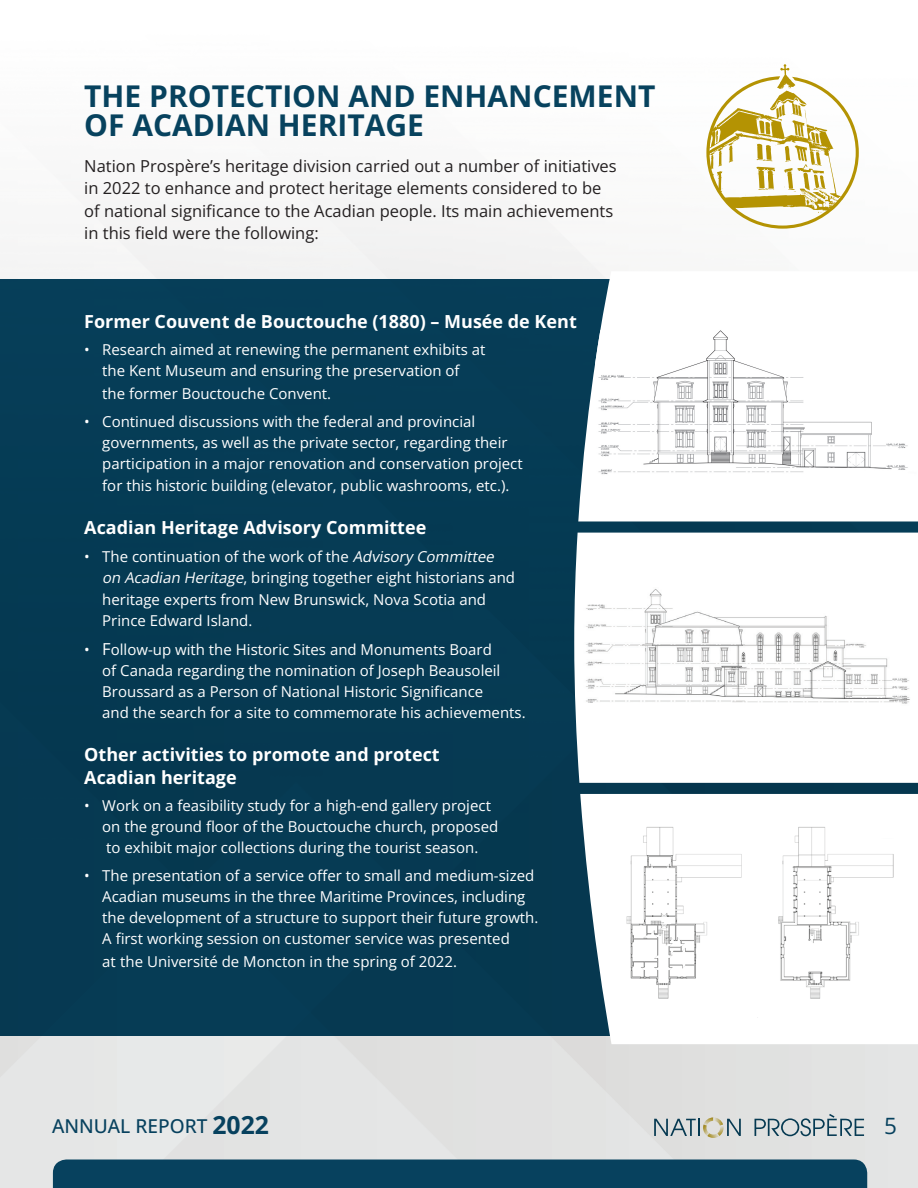
<style>
.page{position:relative;width:918px;height:1188px;background:#fff}
.page>*{position:absolute;margin:0;border:0;box-sizing:border-box;transform-origin:0 0}
.t1{font:700 30px/28.5px "Open Sans";color:#07425e}
.t2{font:22.5px "Open Sans";color:#07415e}
.t3{font:500 19.2px "Open Sans";color:#07415e}
.t4{font:700 18px/22.5px "Open Sans";color:#fff}
.t5{font:16.5px/22.5px "Open Sans";color:#231f20}
.t6{font:15px/21px "Open Sans";color:#fff}
.s1{font-style:italic}
.s2{font-size:16.5px}
.s3{font-weight:700;font-size:24.75px}
</style>
<div class="page">
<svg style="left:755px;top:1114px;width:109px;height:22px;background:#adbabf"></svg>
<svg style="left:654px;top:1117px;width:87px;height:21px;background:#b4bcba"></svg>
<div style="left:53px;top:1160px;width:814px;height:28px;background:#07415e"></div>
<div style="left:0;top:279px;width:918px;height:757px;background:#063a53"></div>
<svg style="left:706px;top:64px;width:153px;height:165px"></svg>
<svg style="left:578px;top:271px;width:340px;height:250px;fill:#fff"></svg>
<img style="left:595px;top:330px;width:321px;height:154px">
<div style="left:574px;top:533px;width:344px;height:250px;background:#fff"></div>
<img style="left:578px;top:588px;width:333px;height:120px">
<svg style="left:580px;top:794px;width:338px;height:250px;fill:#fff"></svg>
<img style="left:610px;top:803px;width:292px;height:215px">
<h1 class="t1" style="left:84px;top:81px;width:568px">Th e protection and enhancement of Acadian h eritag e</h1>
<p class="t5" style="left:84px;top:154px;width:534px">Nation Prospère’s heritage division carried out a number of initiatives in 2022 to enhance and protect heritage elements considered to be of national significance to the Acadian people. Its main achievements in this field were the following:</p>
<p class="t4" style="left:84px;top:309px;width:494px">Former Couvent de Bouctouche (1880) – M usée de Kent</p>
<p class="t6" style="left:84px;top:339px;width:403px;text-align:center">• Research aimed at renewing the permanent exhibits at the Kent Museum and ensuring the preservation of</p>
<p class="t6" style="left:102px;top:382px;width:230px">the former Bouctouche Convent.</p>
<p class="t6" style="left:102px;top:410px;width:422px;text-indent:-18px">• Continued discussions with the federal and provincial governments, as well as the private sector, regarding their participation in a major renovation and conservation project</p>
<p class="t6" style="left:102px;top:475px;width:409px">for this historic building (elevator, public washrooms, etc.).</p>
<p class="t4" style="left:84px;top:516px;width:344px">Acadian Heritage Advisory Committee</p>
<p class="t6" style="left:102px;top:545px;width:414px;text-indent:-18px">• The continuation of the work of the <span class="s1">Advisory Committee on Acadian Heritage</span>, bringing together eight historians and</p>
<p class="t6" style="left:102px;top:589px;width:385px">heritage experts from New Brunswick, Nova Scotia and<br>Prince Edward Island.</p>
<p class="t6" style="left:102px;top:639px;width:425px;text-indent:-18px">• <span class="s2">F</span>ollow-up with the Historic Sites and Monuments Board<br>of Canada regarding the nomination of Joseph Beausoleil Broussard as a Person of National Historic Significance<br>and the search for a site to commemorate his achievements.</p>
<p class="t4" style="left:84px;top:743px;width:357px">Other activities to promote and protect<br>Acadian heritage</p>
<p class="t6" style="left:102px;top:795px;width:398px;text-indent:-18px">• Work on a feasibility study for a high-end gallery project on the ground floor of the Bouctouche church, proposed to exhibit major collections during the tourist season.</p>
<p class="t6" style="left:102px;top:865px;width:438px;text-indent:-18px">• The presentation of a service offer to small and medium-sized Acadian museums in the three Maritime Provinces, including the development of a structure to support their future growth.<br>A first working session on customer service was presented</p>
<p class="t6" style="left:102px;top:950px;width:356px">at the Université de Moncton in the spring of 2022.</p>
<p class="t3" style="left:52px;top:1112px;width:218px">ANNUAL REPORT <span class="s3">2022</span></p>
<h2 class="t2" style="left:884px;top:1111px;width:14px">5</h2>
</div>
